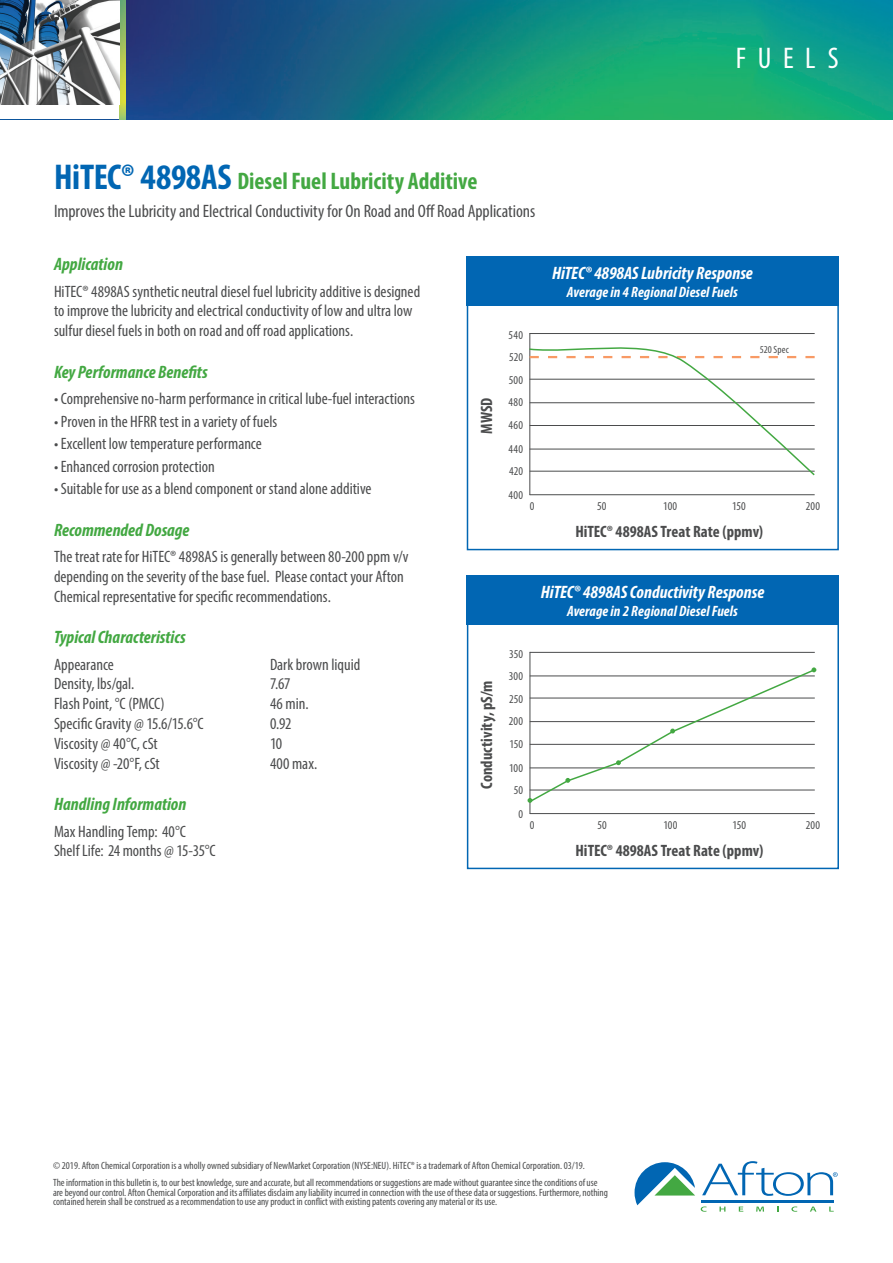
<style>
.page{position:relative;width:893px;height:1263px;background:#fff}
.page>*{position:absolute;margin:0;border:0;box-sizing:border-box;transform-origin:0 0}
.t1{font:condensed 30px "Myriad Pro";letter-spacing:.39em;color:#fff}
.t2{font:700 condensed 24px "Myriad Pro";color:#43a842}
.t3{font:italic 700 condensed 18px "Myriad Pro";color:#43a842}
.t4{font:condensed 18px "Myriad Pro";letter-spacing:-.005em;color:#4b4c4d}
.t5{font:italic 700 condensed 18px "Myriad Pro";letter-spacing:-.005em;color:#fff}
.t6{font:condensed 16.5px/19.8px "Myriad Pro";color:#4b4c4d}
.t7{font:700 condensed 16.5px "Myriad Pro";color:#4b4c4d}
.t8{font:italic 700 condensed 15px "Myriad Pro";letter-spacing:.005em;color:#fff}
.t9{font:condensed 12px/22.5px "Myriad Pro";letter-spacing:.005em;color:#4b4c4d;text-align:justify}
.t10{font:condensed 10.5px/16.5px "Myriad Pro";letter-spacing:-.005em;color:#4b4c4d}
.s1{font-size:36px;color:#0166b3}
</style>
<div class="page">
<img style="left:125px;top:0;width:768px;height:119px">
<img style="left:119px;top:0;width:6px;height:119px">
<hr style="left:701px;top:1200px;width:132px;height:3px;background:#0166b3">
<svg style="left:701px;top:1206px;width:6px;height:6px"></svg>
<svg style="left:719px;top:1206px;width:6px;height:5px"></svg>
<svg style="left:739px;top:1206px;width:4px;height:5px"></svg>
<svg style="left:756px;top:1206px;width:8px;height:5px"></svg>
<svg style="left:791px;top:1206px;width:6px;height:6px"></svg>
<svg style="left:810px;top:1206px;width:6px;height:5px"></svg>
<svg style="left:829px;top:1206px;width:5px;height:5px"></svg>
<svg style="left:634px;top:1162px;width:61px;height:43px"></svg>
<svg style="left:702px;top:1161px;width:136px;height:35px"></svg>
<img style="left:0;top:0;width:119px;height:105px">
<hr style="left:530px;top:813px;width:285px;height:1px;background:#4b4c4d">
<hr style="left:530px;top:652px;width:285px;height:1px;background:#4b4c4d">
<div style="left:467px;top:575px;width:372px;height:50px;background:#0166b3"></div>
<div style="left:467px;top:575px;width:372px;height:294px;border:2px solid #0166b3"></div>
<hr style="left:530px;top:652px;width:1px;height:162px;background:#4b4c4d">
<svg style="left:527px;top:667px;width:289px;height:136px"></svg>
<div style="left:467px;top:256px;width:372px;height:50px;background:#0166b3"></div>
<div style="left:467px;top:256px;width:372px;height:294px;border:2px solid #0166b3"></div>
<hr style="left:529px;top:333px;width:1px;height:162px;background:#4b4c4d">
<hr style="left:530px;top:494px;width:285px;height:1px;background:#4b4c4d">
<hr style="left:530px;top:333px;width:285px;height:1px;background:#4b4c4d">
<svg style="left:529px;top:338px;width:286px;height:139px"></svg>
<h1 class="t1" style="left:736px;top:40px;width:104px">FUELS</h1>
<h2 class="t2" style="left:54px;top:166px;width:425px"><span class="s1">HiTEC® 4898AS</span> Diesel Fuel Lubricity Additive</h2>
<p class="t4" style="left:54px;top:200px;width:483px">Improves the Lubricity and Electrical Conductivity for On Road and Off Road Applications</p>
<p class="t3" style="left:54px;top:253px;width:70px">Application</p>
<p class="t6" style="left:54px;top:281px;width:368px">HiTEC® 4898AS synthetic neutral diesel fuel lubricity additive is designed to improve the lubricity and electrical conductivity of low and ultra low sulfur diesel fuels in both on road and off road applications.</p>
<p class="t3" style="left:54px;top:360px;width:155px">Key Performance Benefits</p>
<p class="t6" style="left:54px;top:389px;width:362px">• Comprehensive no-harm performance in critical lube-fuel interactions</p>
<p class="t6" style="left:54px;top:411px;width:225px">• Proven in the HFRR test in a variety of fuels</p>
<p class="t6" style="left:54px;top:434px;width:209px">• Excellent low temperature performance</p>
<p class="t6" style="left:54px;top:456px;width:162px">• Enhanced corrosion protection</p>
<p class="t6" style="left:54px;top:479px;width:319px">• Suitable for use as a blend component or stand alone additive</p>
<p class="t3" style="left:54px;top:518px;width:137px">Recommended Dosage</p>
<p class="t6" style="left:54px;top:546px;width:356px">The treat rate for HiTEC® 4898AS is generally between 80-200 ppm v/v depending on the severity of the base fuel. Please contact your Afton<br>Chemical representative for specific recommendations.</p>
<p class="t3" style="left:54px;top:626px;width:133px">Typical Characteristics</p>
<p class="t6" style="left:54px;top:654px;width:61px">Appearance</p>
<p class="t6" style="left:270px;top:654px;width:92px">Dark brown liquid</p>
<p class="t6" style="left:54px;top:674px;width:82px">Density, lbs/gal.</p>
<p class="t6" style="left:270px;top:674px;width:22px">7.67</p>
<p class="t6" style="left:54px;top:694px;width:112px">Flash Point, °C (PMCC)</p>
<p class="t6" style="left:270px;top:694px;width:40px">46 min.</p>
<p class="t6" style="left:54px;top:713px;width:151px">Specific Gravity @ 15.6/15.6°C</p>
<p class="t6" style="left:270px;top:713px;width:23px">0.92</p>
<p class="t6" style="left:54px;top:733px;width:105px">Viscosity @ 40°C, cSt</p>
<p class="t6" style="left:270px;top:733px;width:14px">10</p>
<p class="t6" style="left:54px;top:753px;width:107px">Viscosity @ -20°F, cSt</p>
<p class="t6" style="left:270px;top:753px;width:49px">400 max.</p>
<p class="t3" style="left:54px;top:793px;width:134px">Handling Information</p>
<p class="t6" style="left:54px;top:821px;width:163px">Max Handling Temp: 40°C<br>Shelf Life: 24 months @ 15-35°C</p>
<p class="t5" style="left:552px;top:262px;width:202px">HiTEC® 4898AS Lubricity Response</p>
<p class="t8" style="left:567px;top:283px;width:172px">Average in 4 Regional Diesel Fuels</p>
<p class="t9" style="left:509px;top:323px;width:16px">540<br>520<br>500<br>480<br>460</p>
<p class="t9" style="left:508px;top:437px;width:16px">440<br>420</p>
<p class="t9" style="left:508px;top:484px;width:16px">400</p>
<p class="t10" style="left:760px;top:341px;width:31px">520 Spec</p>
<p class="t7" style="left:476px;top:434px;width:37px;rotate:-90deg">MWSD</p>
<p class="t9" style="left:530px;top:494px;width:6px">0</p>
<p class="t9" style="left:597px;top:494px;width:11px">50</p>
<p class="t9" style="left:663px;top:494px;width:15px">100</p>
<p class="t9" style="left:732px;top:494px;width:15px">150</p>
<p class="t9" style="left:806px;top:494px;width:16px">200</p>
<p class="t7" style="left:575px;top:521px;width:189px">HiTEC® 4898AS Treat Rate (ppmv)</p>
<p class="t5" style="left:541px;top:581px;width:225px">HiTEC® 4898AS Conductivity Response</p>
<p class="t8" style="left:567px;top:601px;width:172px">Average in 2 Regional Diesel Fuels</p>
<p class="t9" style="left:509px;top:642px;width:16px">350<br>300<br>250<br>200<br>150</p>
<p class="t9" style="left:509px;top:756px;width:15px;text-align:center">100<br>50</p>
<p class="t9" style="left:518px;top:803px;width:6px">0</p>
<p class="t7" style="left:476px;top:789px;width:110px;rotate:-90deg">Conductivity, pS/m</p>
<p class="t9" style="left:530px;top:813px;width:6px">0</p>
<p class="t9" style="left:597px;top:813px;width:11px">50</p>
<p class="t9" style="left:663px;top:813px;width:15px">100</p>
<p class="t9" style="left:732px;top:813px;width:15px">150</p>
<p class="t9" style="left:806px;top:813px;width:16px">200</p>
<p class="t7" style="left:575px;top:840px;width:189px">HiTEC® 4898AS Treat Rate (ppmv)</p>
<p class="t10" style="left:53px;top:1157px;width:546px">© 2019. Afton Chemical Corporation is a wholly owned subsidiary of NewMarket Corporation (NYSE:NEU). HiTEC® is a trademark of Afton Chemical Corporation. 03/19.<br>The information in this bulletin is, to our best knowledge, sure and accurate, but all recommendations or suggestions are made without guarantee since the conditions of use</p>
<p class="t10" style="left:53px;top:1187px;width:556px;line-height:9.8px">are beyond our control. Afton Chemical Corporation and its affiliates disclaim any liability incurred in connection with the use of these data or suggestions. Furthermore, nothing contained herein shall be construed as a recommendation to use any product in conflict with existing patents covering any material or its use.</p>
</div>
